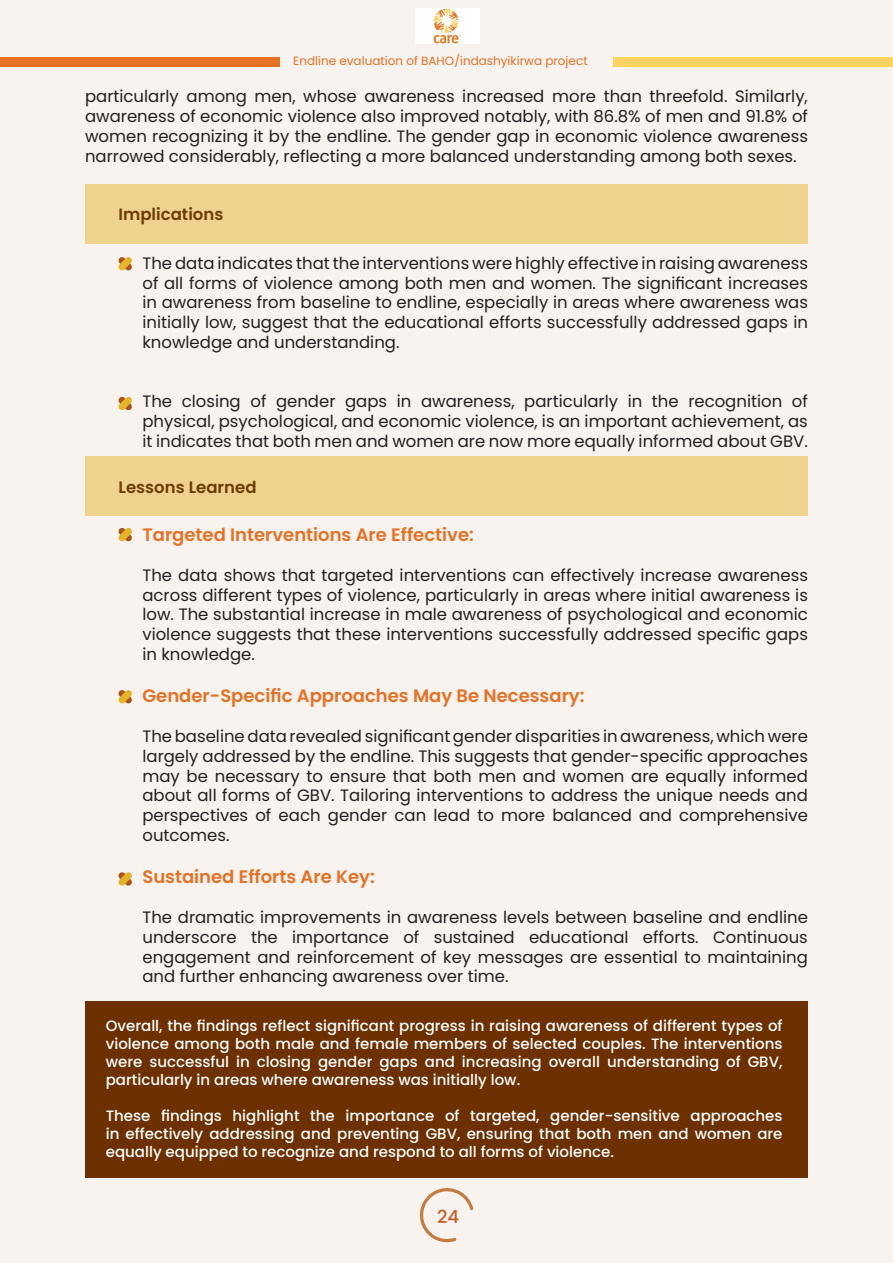
<style>
.page{position:relative;width:893px;height:1263px;background:#f9f3ef}
.page>*{position:absolute;margin:0;border:0;box-sizing:border-box;transform-origin:0 0}
.t1{font:600 18px "Poppins";color:#e57125}
.t2{font:500 18px "Poppins";color:#c75d28}
.t3{font:16.5px/19.8px "Poppins";color:#231f20;text-align:justify}
.t4{font:600 16.5px "Poppins";color:#6a3c00}
.t5{font:500 15px/18px "Poppins";color:#fff;text-align:justify}
.t6{font:12px "Poppins";color:#e57125}
</style>
<div class="page">
<svg style="left:419px;top:1188px;width:54px;height:55px"></svg>
<div style="left:1px;top:57px;width:279px;height:9px;background:#e57125"></div>
<div style="left:614px;top:57px;width:279px;height:9px;background:#fed362"></div>
<img style="left:416px;top:8px;width:64px;height:36px">
<div style="left:85px;top:184px;width:723px;height:59px;background:#efd38c"></div>
<div style="left:85px;top:456px;width:723px;height:60px;background:#efd38c"></div>
<svg style="left:118px;top:257px;width:14px;height:14px"></svg>
<svg style="left:118px;top:396px;width:14px;height:14px"></svg>
<svg style="left:118px;top:528px;width:14px;height:14px"></svg>
<svg style="left:118px;top:690px;width:14px;height:14px"></svg>
<svg style="left:118px;top:872px;width:14px;height:14px"></svg>
<div style="left:85px;top:1001px;width:722px;height:177px;background:#6d3000"></div>
<p class="t6" style="left:293px;top:54px;width:296px">Endline evaluation of BAHO/indashyikirwa project</p>
<p class="t3" style="left:85px;top:87px;width:724px">particularly among men, whose awareness increased more than threefold. Similarly, awareness of economic violence also improved notably, with 86.8% of men and 91.8% of women recognizing it by the endline. The gender gap in economic violence awareness narrowed considerably, reflecting a more balanced understanding among both sexes.</p>
<p class="t4" style="left:119px;top:205px;width:106px">Implications</p>
<p class="t3" style="left:142px;top:253px;width:667px">The data indicates that the interventions were highly effective in raising awareness of all forms of violence among both men and women. The significant increases in awareness from baseline to endline, especially in areas where awareness was initially low, suggest that the educational efforts successfully addressed gaps in knowledge and understanding.</p>
<p class="t3" style="left:142px;top:392px;width:667px">The closing of gender gaps in awareness, particularly in the recognition of physical, psychological, and economic violence, is an important achievement, as it indicates that both men and women are now more equally informed about GBV.</p>
<p class="t4" style="left:119px;top:477px;width:139px">Lessons Learned</p>
<p class="t1" style="left:142px;top:524px;width:333px">Targeted Interventions Are Effective:</p>
<p class="t3" style="left:142px;top:565px;width:667px">The data shows that targeted interventions can effectively increase awareness across different types of violence, particularly in areas where initial awareness is low. The substantial increase in male awareness of psychological and economic violence suggests that these interventions successfully addressed specific gaps in knowledge.</p>
<p class="t1" style="left:142px;top:686px;width:444px">Gender-Specific Approaches May Be Necessary:</p>
<p class="t3" style="left:142px;top:726px;width:667px">The baseline data revealed significant gender disparities in awareness, which were largely addressed by the endline. This suggests that gender-specific approaches may be necessary to ensure that both men and women are equally informed about all forms of GBV. Tailoring interventions to address the unique needs and perspectives of each gender can lead to more balanced and comprehensive outcomes.</p>
<p class="t1" style="left:142px;top:866px;width:234px">Sustained Efforts Are Key:</p>
<p class="t3" style="left:142px;top:907px;width:667px">The dramatic improvements in awareness levels between baseline and endline underscore the importance of sustained educational efforts. Continuous engagement and reinforcement of key messages are essential to maintaining and further enhancing awareness over time.</p>
<p class="t5" style="left:106px;top:1017px;width:678px">Overall, the findings reflect significant progress in raising awareness of different types of violence among both male and female members of selected couples. The interventions were successful in closing gender gaps and increasing overall understanding of GBV, particularly in areas where awareness was initially low.</p>
<p class="t5" style="left:106px;top:1107px;width:678px">These findings highlight the importance of targeted, gender-sensitive approaches in effectively addressing and preventing GBV, ensuring that both men and women are equally equipped to recognize and respond to all forms of violence.</p>
<p class="t2" style="left:437px;top:1206px;width:24px">24</p>
</div>
